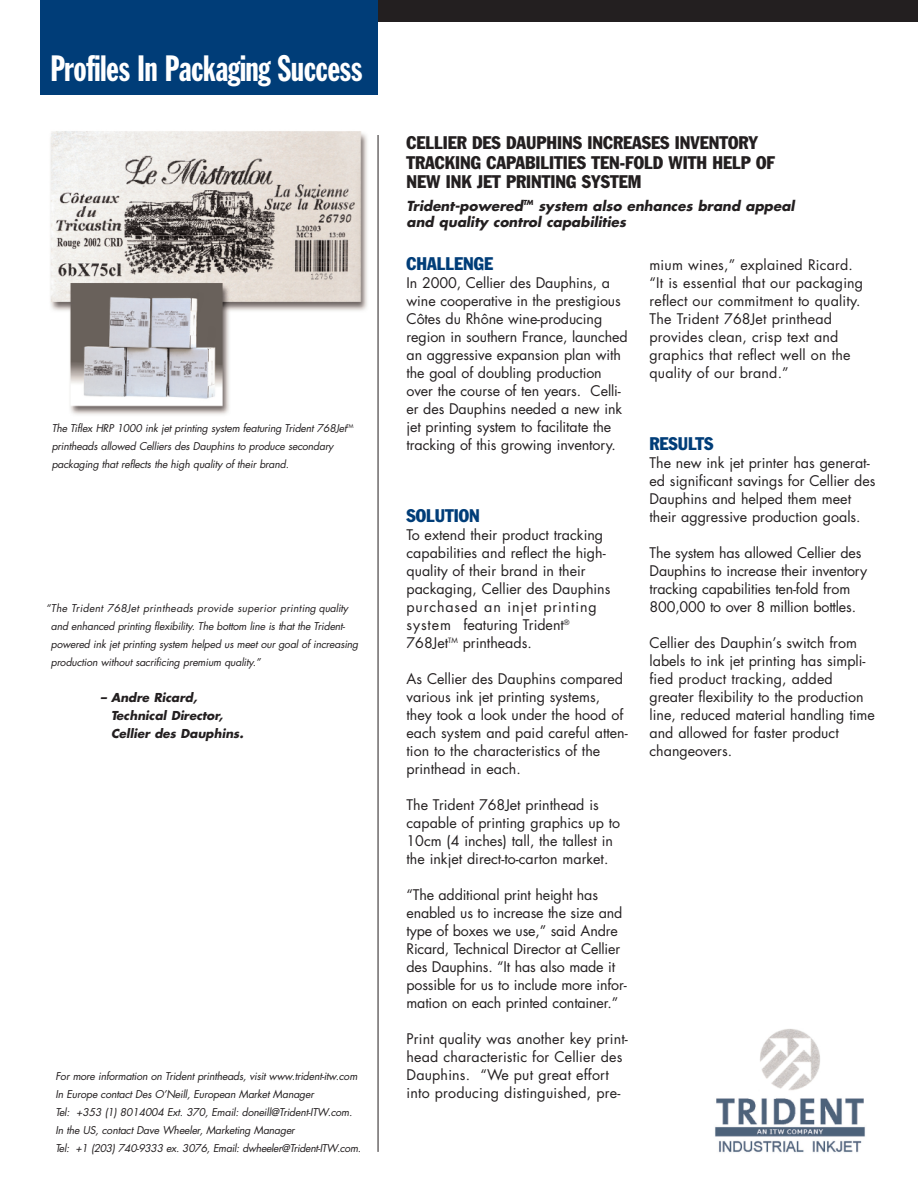
<style>
.page{position:relative;width:918px;height:1188px;background:#fff}
.page>*{position:absolute;margin:0;border:0;box-sizing:border-box;transform-origin:0 0}
.t1{font:36px "Franklin Gothic Extra Cond";letter-spacing:-.005em;color:#fff}
.t2{font:condensed 18px/19.5px "Franklin Gothic";color:#231f20}
.t3{font:condensed 18px "Franklin Gothic";color:#003d78}
.t4{font:14.25px/18px "Futura";color:#231f20}
.t5{font:italic 700 13.5px/16.5px "Futura";color:#231f20}
.t6{font:italic 700 12px/18px "Futura";color:#231f20}
.t7{font:italic 10.5px/18px "Futura";letter-spacing:-.02em;color:#231f20}
</style>
<div class="page">
<img style="left:715px;top:1029px;width:150px;height:124px">
<img style="left:50px;top:131px;width:317px;height:284px">
<div style="left:378px;top:0;width:540px;height:22px;background:#231f20"></div>
<div style="left:40px;top:0;width:338px;height:94px;background:#003d78"></div>
<hr style="left:378px;top:135px;width:1px;height:1017px;background:#231f20">
<h1 class="t1" style="left:50px;top:55px;width:314px">Profiles In Packaging Success</h1>
<p class="t7" style="left:52px;top:420px;width:303px">The Tiflex HRP 1000 ink jet printing system featuring Trident 768Jet<sup>TM </sup>printheads allowed Celliers des Dauphins to produce secondary packaging that reflects the high quality of their brand.</p>
<p class="t7" style="left:51px;top:600px;width:309px;text-indent:-5px">“The Trident 768Jet printheads provide superior printing quality and enhanced printing flexibility. The bottom line is that the Trident&shy;powered ink jet printing system helped us meet our goal of increasing production without sacrificing premium quality.”</p>
<p class="t6" style="left:111px;top:690px;width:134px;text-indent:-10px">– Andre Ricard,<br>Technical Director,<br>Cellier des Dauphins.</p>
<p class="t7" style="left:56px;top:1068px;width:307px">For more information on Trident printheads, visit www.trident-itw.com In Europe contact Des O’Neill, European Market Manager<br>Tel: +353 (1) 8014004 Ext. 370, Email: doneill@Trident-ITW.com.<br>In the US, contact Dave Wheeler, Marketing Manager<br>Tel: +1 (203) 740-9333 ex. 3076, Email: dwheeler@Trident-ITW.com.</p>
<p class="t2" style="left:406px;top:135px;width:370px">CELLIER DES DAUPHINS INCREASES INVENTORY<br>TRACKING CAPABILITIES TEN-FOLD WITH HELP OF<br>NEW INK JET PRINTING SYSTEM</p>
<p class="t5" style="left:406px;top:198px;width:390px">Trident-powered<sup>TM</sup> system also enhances brand appeal and quality control capabilities</p>
<p class="t3" style="left:407px;top:257px;width:88px">CHALLENGE</p>
<p class="t4" style="left:407px;top:275px;width:223px">In 2000, Cellier des Dauphins, a wine cooperative in the prestigious Côtes du Rhône wine-producing region in southern France, launched an aggressive expansion plan with the goal of doubling production over the course of ten years. Celli&shy;er des Dauphins needed a new ink jet printing system to facilitate the tracking of this growing inventory.</p>
<p class="t3" style="left:407px;top:509px;width:75px">SOLUTION</p>
<p class="t4" style="left:407px;top:527px;width:205px">To extend their product tracking capabilities and reflect the high&shy;quality of their brand in their packaging, Cellier des Dauphins purchased an injet printing system featuring Trident<sup>®<br></sup>768Jet<sup>TM</sup> printheads.</p>
<p class="t4" style="left:407px;top:671px;width:223px">As Cellier des Dauphins compared various ink jet printing systems, they took a look under the hood of each system and paid careful atten&shy;tion to the characteristics of the printhead in each.</p>
<p class="t4" style="left:407px;top:797px;width:215px">The Trident 768Jet printhead is capable of printing graphics up to 10cm (4 inches) tall, the tallest in the inkjet direct-to-carton market.</p>
<p class="t4" style="left:407px;top:887px;width:222px">“The additional print height has enabled us to increase the size and type of boxes we use,” said Andre Ricard, Technical Director at Cellier des Dauphins. “It has also made it possible for us to include more infor&shy;mation on each printed container.”</p>
<p class="t4" style="left:407px;top:1031px;width:223px">Print quality was another key print&shy;head characteristic for Cellier des Dauphins. “We put great effort into producing distinguished, pre-</p>
<p class="t4" style="left:650px;top:257px;width:215px">mium wines,” explained Ricard. “It is essential that our packaging reflect our commitment to quality.<br>The Trident 768Jet printhead provides clean, crisp text and graphics that reflect well on the quality of our brand.”</p>
<p class="t3" style="left:650px;top:437px;width:66px">RESULTS</p>
<p class="t4" style="left:650px;top:455px;width:227px">The new ink jet printer has generat&shy;ed significant savings for Cellier des Dauphins and helped them meet their aggressive production goals.</p>
<p class="t4" style="left:650px;top:545px;width:219px">The system has allowed Cellier des Dauphins to increase their inventory tracking capabilities ten-fold from 800,000 to over 8 million bottles.</p>
<p class="t4" style="left:650px;top:635px;width:227px">Cellier des Dauphin’s switch from labels to ink jet printing has simpli&shy;fied product tracking, added greater flexibility to the production line, reduced material handling time and allowed for faster product changeovers.</p>
</div>
